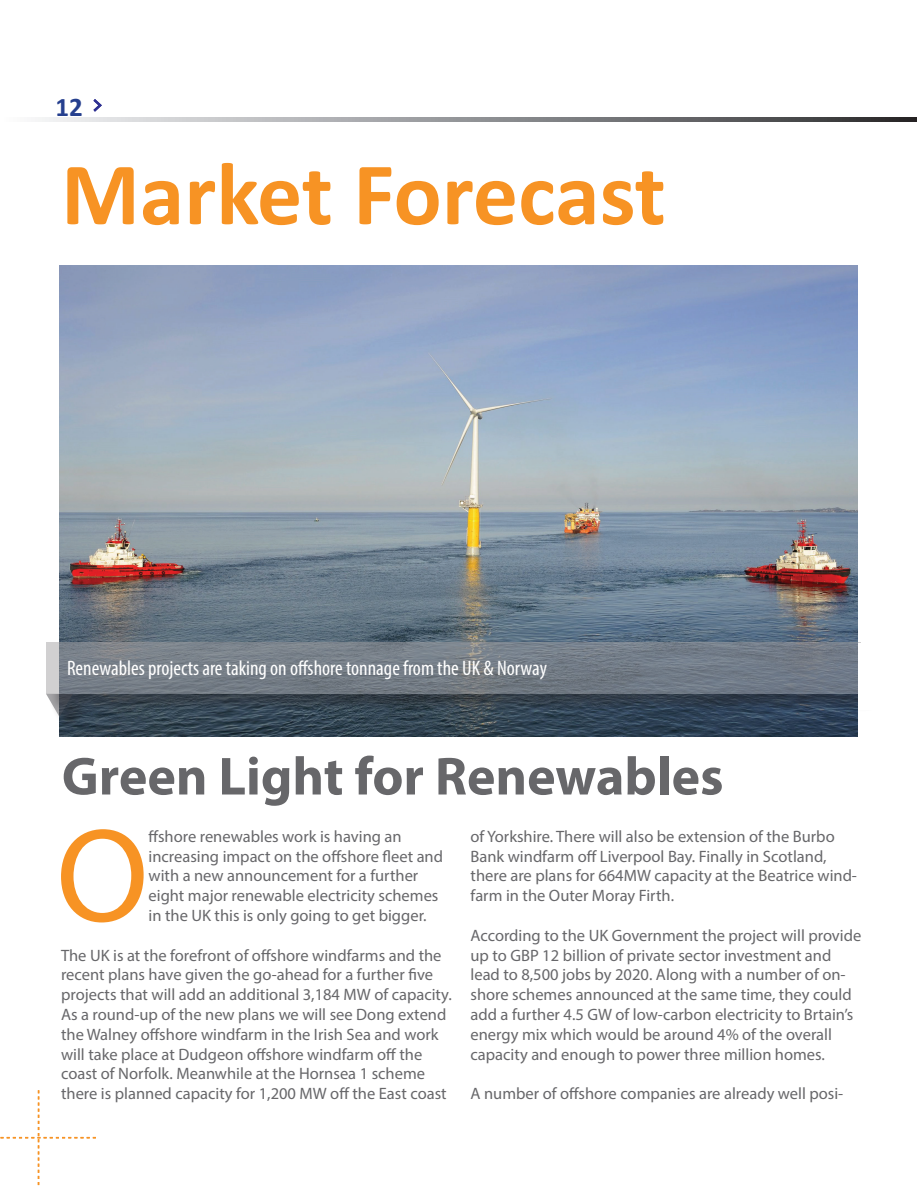
<style>
.page{position:relative;width:918px;height:1188px;background:#fff}
.page>*{position:absolute;margin:0;border:0;box-sizing:border-box;transform-origin:0 0}
.t1{font:133.95px "Myriad Pro";color:#f79324}
.t2{font:700 90px "Calibri";letter-spacing:-.005em;color:#f79324}
.t3{font:700 54px "Myriad Pro";color:#67676a}
.t4{font:700 27px "Calibri";color:#253f8e}
.t5{font:condensed 21px "Myriad Pro";color:#fff}
.t6{font:16.5px/19.8px "Myriad Pro";color:#67676a}
</style>
<div class="page">
<img style="left:59px;top:265px;width:799px;height:472px">
<svg style="left:1px;top:1090px;width:95px;height:95px"></svg>
<svg style="left:38px;top:117px;width:879px;height:4px;background:#8f9093"></svg>
<div style="left:48px;top:645px;width:832px;height:68px;background:#231f20;opacity:.75"></div>
<svg style="left:46px;top:643px;width:812px;height:51px;background:#767e88"></svg>
<div style="left:49px;top:696px;width:41px;height:38px;background:#231f20;opacity:.75"></div>
<svg style="left:46px;top:694px;width:27px;height:23px"></svg>
<div style="left:858px;top:643px;width:25px;height:67px;background:#fff"></div>
<svg style="left:93px;top:99px;width:9px;height:13px"></svg>
<h3 class="t4" style="left:56px;top:90px;width:29px">12</h3>
<h2 class="t2" style="left:61px;top:137px;width:606px">Market Forecast</h2>
<p class="t5" style="left:67px;top:655px;width:481px">Renewables projects are taking on offshore tonnage from the UK &amp; Norway</p>
<h3 class="t3" style="left:62px;top:741px;width:663px">Green Light for Renewables</h3>
<h1 class="t1" style="left:56px;top:793px;width:94px">O</h1>
<p class="t6" style="left:149px;top:826px;width:296px">ffshore renewables work is having an increasing impact on the offshore fleet and with a new announcement for a further eight major renewable electricity schemes in the UK this is only going to get bigger.</p>
<p class="t6" style="left:61px;top:945px;width:392px">The UK is at the forefront of offshore windfarms and the recent plans have given the go-ahead for a further five projects that will add an additional 3,184 MW of capacity.<br>As a round-up of the new plans we will see Dong extend the Walney offshore windfarm in the Irish Sea and work will take place at Dudgeon offshore windfarm off the coast of Norfolk. Meanwhile at the Hornsea 1 scheme there is planned capacity for 1,200 MW off the East coast</p>
<p class="t6" style="left:471px;top:826px;width:388px">of Yorkshire. There will also be extension of the Burbo Bank windfarm off Liverpool Bay. Finally in Scotland, there are plans for 664MW capacity at the Beatrice wind&shy;farm in the Outer Moray Firth.</p>
<p class="t6" style="left:471px;top:925px;width:392px">According to the UK Government the project will provide up to GBP 12 billion of private sector investment and lead to 8,500 jobs by 2020. Along with a number of on&shy;shore schemes announced at the same time, they could add a further 4.5 GW of low-carbon electricity to Brtain’s energy mix which would be around 4% of the overall capacity and enough to power three million homes.</p>
<p class="t6" style="left:471px;top:1084px;width:374px">A number of offshore companies are already well posi-</p>
</div>
